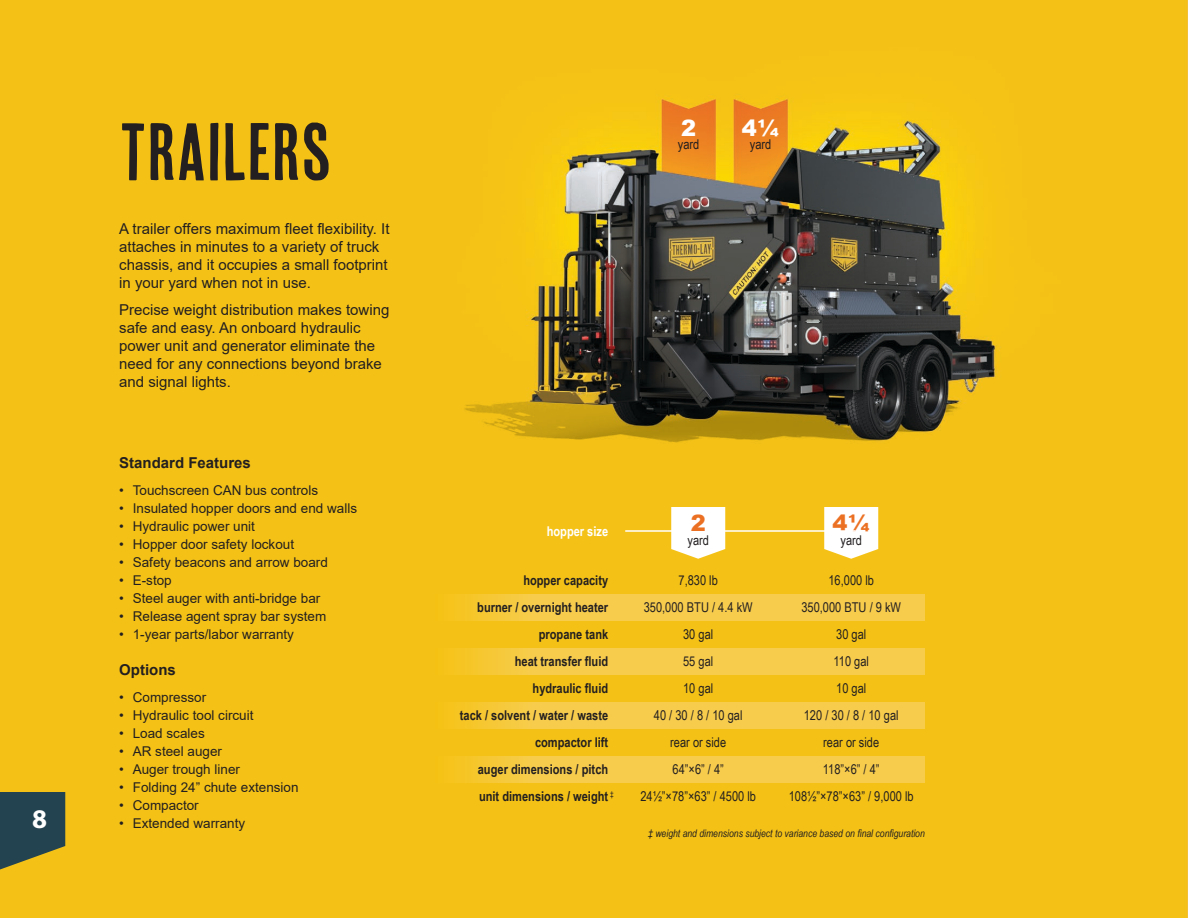
<style>
.page{position:relative;width:1188px;height:918px;background:#fff}
.page>*{position:absolute;margin:0;border:0;box-sizing:border-box;transform-origin:0 0}
.t1{font:81px "Cheap Pine Sans";color:#231f20}
.t2{font:700 27px "Myriad Pro";color:#fff}
.t3{font:900 22.5px "Arial";color:#eb7023}
.t4{font:900 22.5px "Arial";color:#fff}
.t5{font:15px/18px "Arial";color:#231f20}
.t6{font:700 15px "Arial";color:#231f20}
.t7{font:13.5px "Arial";color:#231f20}
.t8{font:13.5px/27px "Arial Narrow";color:#231f20;text-align:center}
.t9{font:700 13.5px/27px "Arial Narrow";color:#231f20;text-align:right}
.t10{font:700 13.5px "Arial Narrow";color:#fff}
.t11{font:italic 10.5px "Arial Narrow";color:#231f20}
.t12{font:7.8px "Arial Narrow";color:#231f20}
</style>
<div class="page">
<img style="left:0;top:0;width:1188px;height:918px">
<svg style="left:824px;top:507px;width:54px;height:52px"></svg>
<svg style="left:436px;top:594px;width:489px;height:27px;background:#f6cb47"></svg>
<svg style="left:436px;top:648px;width:489px;height:27px;background:#f6cb47"></svg>
<svg style="left:436px;top:702px;width:489px;height:27px;background:#f6cb47"></svg>
<svg style="left:436px;top:756px;width:489px;height:27px;background:#f6cb47"></svg>
<hr style="left:626px;top:530px;width:229px;height:2px;background:#fff">
<svg style="left:0;top:792px;width:65px;height:78px;background:#445647"></svg>
<svg style="left:671px;top:507px;width:54px;height:52px"></svg>
<h2 class="t2" style="left:32px;top:801px;width:16px">8</h2>
<h1 class="t1" style="left:119px;top:108px;width:214px">TRAILERS</h1>
<p class="t5" style="left:119px;top:220px;width:272px">A trailer offers maximum fleet flexibility. It attaches in minutes to a variety of truck chassis, and it occupies a small footprint in your yard when not in use.</p>
<p class="t5" style="left:119px;top:301px;width:272px">Precise weight distribution makes towing safe and easy. An onboard hydraulic power unit and generator eliminate the need for any connections beyond brake and signal lights.</p>
<p class="t6" style="left:119px;top:452px;width:133px">Standard Features</p>
<p class="t7" style="left:119px;top:481px;width:200px">• Touchscreen CAN bus controls</p>
<p class="t7" style="left:119px;top:499px;width:239px">• Insulated hopper doors and end walls</p>
<p class="t7" style="left:119px;top:517px;width:137px">• Hydraulic power unit</p>
<p class="t7" style="left:119px;top:535px;width:176px">• Hopper door safety lockout</p>
<p class="t7" style="left:119px;top:553px;width:210px">• Safety beacons and arrow board</p>
<p class="t7" style="left:119px;top:571px;width:54px">• E-stop</p>
<p class="t7" style="left:119px;top:589px;width:203px">• Steel auger with anti-bridge bar</p>
<p class="t7" style="left:119px;top:607px;width:209px">• Release agent spray bar system</p>
<p class="t7" style="left:119px;top:625px;width:176px">• 1-year parts/labor warranty</p>
<p class="t6" style="left:119px;top:659px;width:58px">Options</p>
<p class="t7" style="left:119px;top:688px;width:89px">• Compressor</p>
<p class="t7" style="left:119px;top:706px;width:136px">• Hydraulic tool circuit</p>
<p class="t7" style="left:119px;top:724px;width:87px">• Load scales</p>
<p class="t7" style="left:119px;top:742px;width:104px">• AR steel auger</p>
<p class="t7" style="left:119px;top:760px;width:122px">• Auger trough liner</p>
<p class="t7" style="left:119px;top:778px;width:181px">• Folding 24” chute extension</p>
<p class="t7" style="left:119px;top:796px;width:81px">• Compactor</p>
<p class="t7" style="left:119px;top:814px;width:128px">• Extended warranty</p>
<h3 class="t4" style="left:681px;top:111px;width:17px">2</h3>
<p class="t8" style="left:678px;top:130px;width:23px">yard</p>
<h3 class="t4" style="left:742px;top:111px;width:39px">4¼</h3>
<p class="t8" style="left:750px;top:130px;width:23px">yard</p>
<p class="t10" style="left:547px;top:521px;width:63px">hopper size</p>
<h3 class="t3" style="left:691px;top:507px;width:17px">2</h3>
<p class="t8" style="left:687px;top:526px;width:23px">yard</p>
<h3 class="t3" style="left:832px;top:507px;width:39px">4¼</h3>
<p class="t8" style="left:840px;top:526px;width:23px">yard</p>
<p class="t9" style="left:523px;top:566px;width:86px">hopper capacity</p>
<p class="t8" style="left:828px;top:566px;width:47px">16,000 lb</p>
<p class="t8" style="left:679px;top:566px;width:41px">7,830 lb</p>
<p class="t9" style="left:477px;top:593px;width:133px">burner / overnight heater</p>
<p class="t8" style="left:801px;top:593px;width:101px">350,000 BTU / 9 kW</p>
<p class="t8" style="left:644px;top:593px;width:110px">350,000 BTU / 4.4 kW</p>
<p class="t9" style="left:539px;top:620px;width:71px">propane tank</p>
<p class="t8" style="left:836px;top:620px;width:32px">30 gal</p>
<p class="t8" style="left:683px;top:620px;width:32px">30 gal</p>
<p class="t9" style="left:515px;top:647px;width:95px">heat transfer fluid</p>
<p class="t8" style="left:834px;top:647px;width:37px">110 gal</p>
<p class="t9" style="left:533px;top:674px;width:77px">hydraulic fluid</p>
<p class="t8" style="left:836px;top:674px;width:32px">10 gal</p>
<p class="t8" style="left:683px;top:647px;width:32px;text-align:left">55 gal<br>10 gal</p>
<p class="t9" style="left:460px;top:701px;width:150px">tack / solvent / water / waste compactor lift</p>
<p class="t8" style="left:654px;top:701px;width:90px">40 / 30 / 8 / 10 gal rear or side</p>
<p class="t8" style="left:804px;top:701px;width:96px">120 / 30 / 8 / 10 gal rear or side</p>
<p class="t9" style="left:478px;top:755px;width:132px">auger dimensions / pitch</p>
<p class="t8" style="left:823px;top:755px;width:58px">118”×6” / 4”</p>
<p class="t8" style="left:673px;top:755px;width:53px">64”×6” / 4”</p>
<p class="t12" style="left:610px;top:788px;width:5px">‡</p>
<p class="t9" style="left:479px;top:782px;width:131px">unit dimensions / weight</p>
<p class="t8" style="left:640px;top:782px;width:117px">24½”×78”×63” / 4500 lb</p>
<p class="t8" style="left:789px;top:782px;width:126px">108½”×78”×63” / 9,000 lb</p>
<p class="t11" style="left:648px;top:826px;width:278px">‡ weight and dimensions subject to variance based on final configuration</p>
</div>
